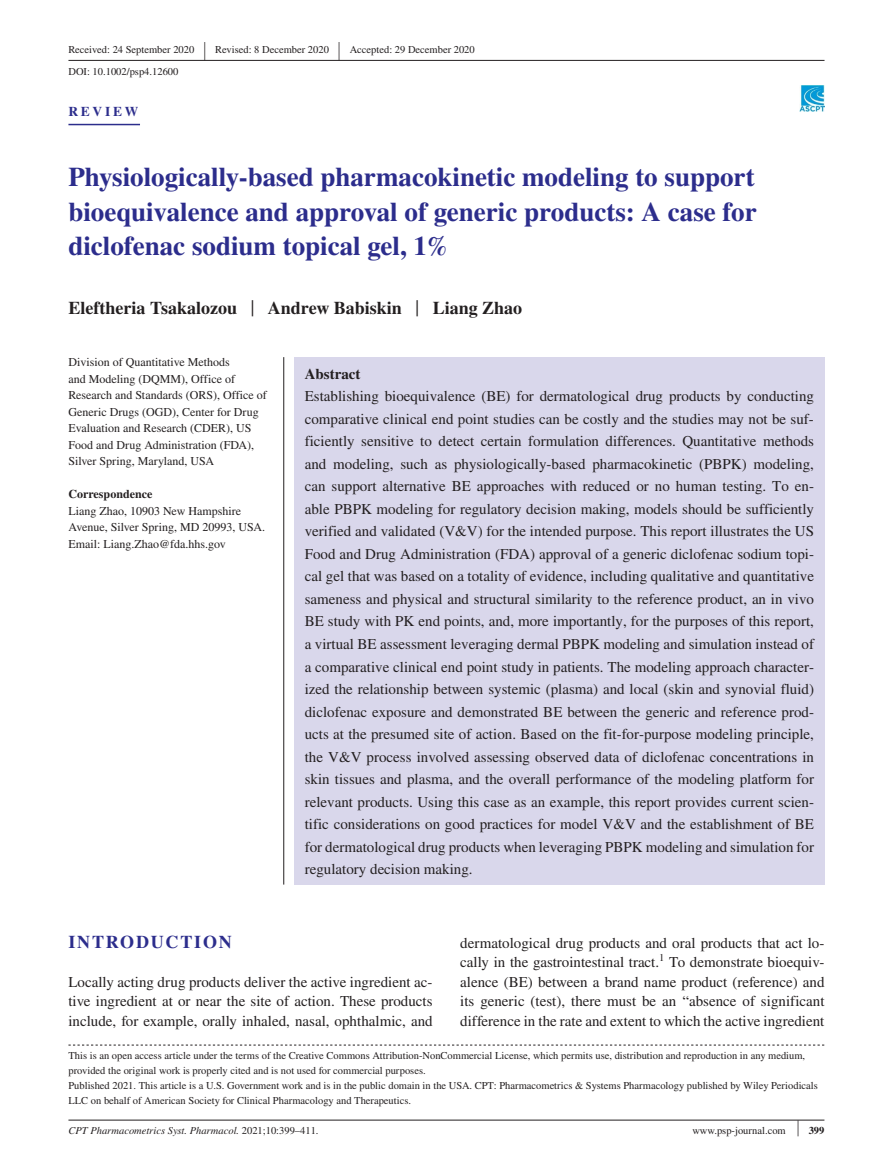
<style>
.page{position:relative;width:893px;height:1174px;background:#fff}
.page>*{position:absolute;margin:0;border:0;box-sizing:border-box;transform-origin:0 0}
.t1{font:700 27px/34.5px "STIX";color:#2c2d8c;text-align:justify}
.t2{font:26.55px "STIX";color:#231f20;scale:.4 1}
.t3{font:700 18px "STIX";color:#231f20}
.t4{font:700 18px "STIX";letter-spacing:.1em;color:#2c2d8c}
.t5{font:15px/22.5px "STIX";color:#231f20;text-align:justify}
.t6{font:700 15px "STIX";color:#231f20}
.t7{font:700 13.5px "STIX";letter-spacing:.2em;color:#2c2d8c}
.t8{font:12px/16.5px "STIX";color:#231f20}
.t9{font:700 12px "STIX";color:#231f20}
.t10{font:10.5px/15px "STIX";color:#231f20}
.t11{font:italic 10.5px "STIX";color:#231f20}
.s1{font-weight:400;font-size:23.4px}
.s2{font-style:normal}
.s3{font-size:23.1px}
.s4{font-weight:700}
</style>
<div class="page">
<hr style="left:68px;top:1119px;width:756px;height:1px;background:#231f20">
<img style="left:799px;top:85px;width:25px;height:26px">
<hr style="left:68px;top:60px;width:756px;height:1px;background:#231f20">
<hr style="left:68px;top:124px;width:72px;height:1px;background:#2c2d8c">
<svg style="left:68px;top:1044px;width:756px;height:1px"></svg>
<div style="left:294px;top:357px;width:530px;height:527px;background:#d9d7eb"></div>
<hr style="left:283px;top:357px;width:1px;height:527px;background:#231f20">
<p class="t10" style="left:68px;top:43px;width:127px">Received: 24 September 2020</p>
<h2 class="t2" style="left:204px;top:33px;width:7px">|</h2>
<p class="t10" style="left:215px;top:43px;width:115px">Revised: 8 December 2020</p>
<h2 class="t2" style="left:338px;top:33px;width:7px">|</h2>
<p class="t10" style="left:350px;top:43px;width:126px">Accepted: 29 December 2020</p>
<p class="t10" style="left:68px;top:65px;width:111px">DOI: 10.1002/psp4.12600</p>
<p class="t7" style="left:68px;top:103px;width:71px">REVIEW</p>
<h1 class="t1" style="left:68px;top:159px;width:690px">Physiologically-based pharmacokinetic modeling to support bioequivalence and approval of generic products: A case for diclofenac sodium topical gel, 1%</h1>
<p class="t3" style="left:68px;top:297px;width:455px">Eleftheria Tsakalozou <span class="s1">|</span> Andrew Babiskin <span class="s1">|</span> Liang Zhao</p>
<p class="t8" style="left:68px;top:355px;width:200px">Division of Quantitative Methods<br>and Modeling (DQMM), Office of Research and Standards (ORS), Office of Generic Drugs (OGD), Center for Drug Evaluation and Research (CDER), US Food and Drug Administration (FDA), Silver Spring, Maryland, USA</p>
<p class="t9" style="left:68px;top:487px;width:85px">Correspondence</p>
<p class="t8" style="left:68px;top:503px;width:198px">Liang Zhao, 10903 New Hampshire<br>Avenue, Silver Spring, MD 20993, USA.<br>Email: Liang.Zhao@fda.hhs.gov</p>
<p class="t6" style="left:305px;top:365px;width:57px">Abstract</p>
<p class="t5" style="left:305px;top:386px;width:511px">Establishing bioequivalence (BE) for dermatological drug products by conducting comparative clinical end point studies can be costly and the studies may not be suf&shy;ficiently sensitive to detect certain formulation differences. Quantitative methods and modeling, such as physiologically-based pharmacokinetic (PBPK) modeling, can support alternative BE approaches with reduced or no human testing. To en&shy;able PBPK modeling for regulatory decision making, models should be sufficiently verified and validated (V&amp;V) for the intended purpose. This report illustrates the US Food and Drug Administration (FDA) approval of a generic diclofenac sodium topi&shy;cal gel that was based on a totality of evidence, including qualitative and quantitative sameness and physical and structural similarity to the reference product, an in vivo BE study with PK end points, and, more importantly, for the purposes of this report, a virtual BE assessment leveraging dermal PBPK modeling and simulation instead of a comparative clinical end point study in patients. The modeling approach character&shy;ized the relationship between systemic (plasma) and local (skin and synovial fluid) diclofenac exposure and demonstrated BE between the generic and reference prod&shy;ucts at the presumed site of action. Based on the fit-for-purpose modeling principle, the V&amp;V process involved assessing observed data of diclofenac concentrations in skin tissues and plasma, and the overall performance of the modeling platform for relevant products. Using this case as an example, this report provides current scien&shy;tific considerations on good practices for model V&amp;V and the establishment of BE for dermatological drug products when leveraging PBPK modeling and simulation for regulatory decision making.</p>
<p class="t4" style="left:68px;top:931px;width:165px">INTRODUCTION</p>
<p class="t5" style="left:68px;top:973px;width:366px;line-height:19.5px">Locally acting drug products deliver the active ingredient ac&shy;tive ingredient at or near the site of action. These products include, for example, orally inhaled, nasal, ophthalmic, and</p>
<p class="t5" style="left:460px;top:934px;width:366px;line-height:19.5px">dermatological drug products and oral products that act lo&shy;cally in the gastrointestinal tract.</p>
<p class="t10" style="left:659px;top:950px;width:7px">1</p>
<p class="t5" style="left:460px;top:953px;width:366px;line-height:19.5px;text-indent:209px">To demonstrate bioequiv&shy;alence (BE) between a brand name product (reference) and its generic (test), there must be an “absence of significant difference in the rate and extent to which the active ingredient</p>
<p class="t10" style="left:68px;top:1048px;width:751px">This is an open access article under the terms of the Creative Commons Attribution-NonCommercial License, which permits use, distribution and reproduction in any medium, provided the original work is properly cited and is not used for commercial purposes.<br>Published 2021. This article is a U.S. Government work and is in the public domain in the USA. CPT: Pharmacometrics &amp; Systems Pharmacology published by Wiley Periodicals LLC on behalf of American Society for Clinical Pharmacology and Therapeutics.</p>
<p class="t11" style="left:68px;top:1123px;width:252px">CPT Pharmacometrics Syst. Pharmacol. <span class="s2">2021;10:399–411.</span></p>
<p class="t10" style="left:692px;top:1123px;width:134px">www.psp-journal.com <span class="s3">|</span> <span class="s4">399</span></p>
</div>
